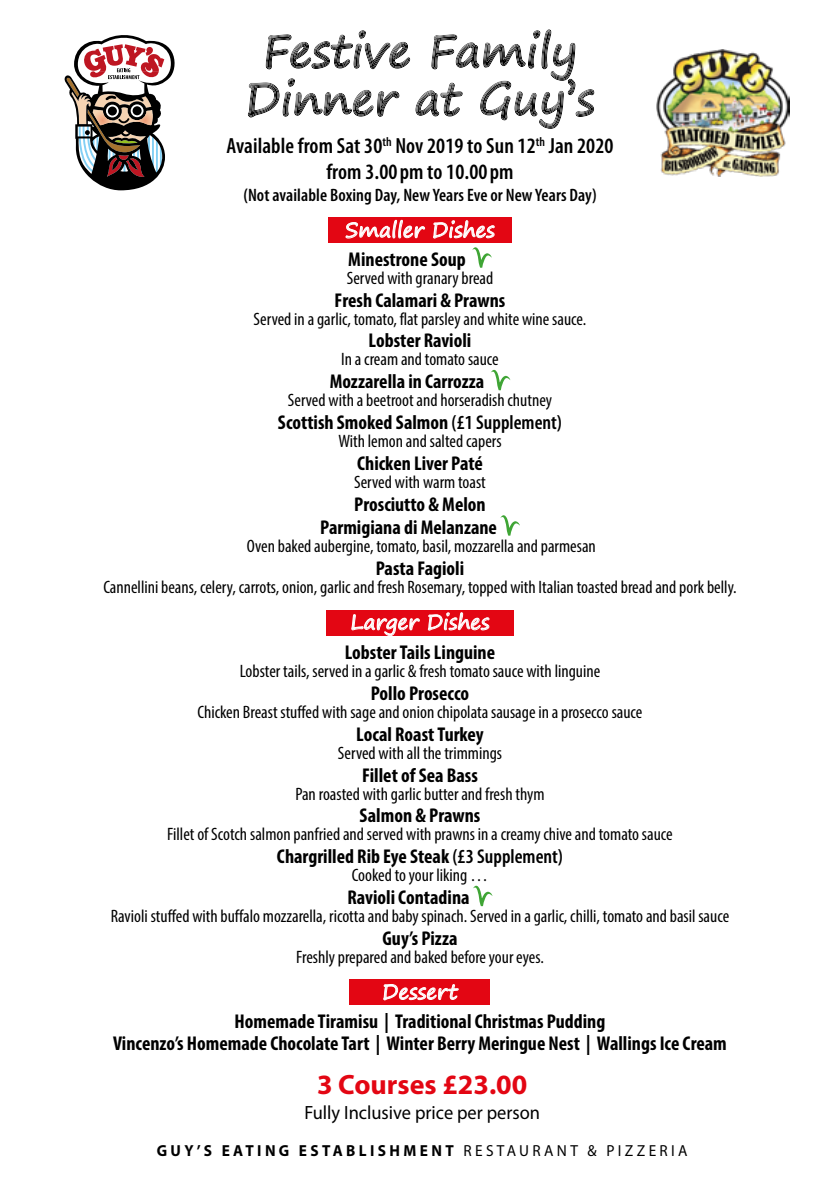
<style>
.page{position:relative;width:840px;height:1191px;background:#fff}
.page>*{position:absolute;margin:0;border:0;box-sizing:border-box;transform-origin:0 0}
.t1{font:700 28px "Myriad Pro";color:#e30613}
.t2{font:600 condensed 22px/26px "Myriad Pro";letter-spacing:.005em;color:#000;text-align:center}
.t3{font:20.4px "Segoe Print";color:#fff}
.t4{font:700 condensed 20px/22.8px "Myriad Pro";color:#000}
.t5{font:19.2px "Myriad Pro";color:#000;scale:.96 1}
.t6{font:condensed 18px "Myriad Pro";color:#000}
.t7{font:600 condensed 18px "Myriad Pro";letter-spacing:.005em;color:#000}
.t8{font:700 16px "Myriad Pro";letter-spacing:.22em;color:#000;scale:.96 1}
.s1{font-weight:600}
.s2{font-weight:400}
</style>
<div class="page">
<div style="left:242px;top:26px;width:360px;height:111px;background:#000;opacity:.33"></div>
<img style="left:656px;top:49px;width:133px;height:127px">
<svg style="left:65px;top:35px;width:109px;height:155px"></svg>
<svg style="left:328px;top:217px;width:183px;height:51px"></svg>
<svg style="left:491px;top:369px;width:19px;height:21px"></svg>
<svg style="left:500px;top:515px;width:19px;height:20px"></svg>
<svg style="left:326px;top:611px;width:187px;height:25px;background:#e72a35"></svg>
<svg style="left:473px;top:885px;width:19px;height:21px"></svg>
<svg style="left:349px;top:979px;width:141px;height:25px;background:#e6212d"></svg>
<p class="t2" style="left:226px;top:132px;width:388px">Available from Sat 30<sup>th</sup> Nov 2019 to Sun 12<sup>th</sup> Jan 2020 from 3.00pm to 10.00pm</p>
<p class="t7" style="left:243px;top:183px;width:354px">(Not available Boxing Day, New Years Eve or New Years Day)</p>
<p class="t3" style="left:345px;top:212px;width:151px">Smaller Dishes</p>
<p class="t4" style="left:348px;top:247px;width:119px">Minestrone Soup</p>
<p class="t6" style="left:346px;top:267px;width:148px">Served with granary bread</p>
<p class="t4" style="left:334px;top:288px;width:172px">Fresh Calamari &amp; Prawns</p>
<p class="t6" style="left:253px;top:308px;width:334px">Served in a garlic, tomato, flat parsley and white wine sauce.</p>
<p class="t4" style="left:368px;top:329px;width:104px">Lobster Ravioli</p>
<p class="t6" style="left:341px;top:348px;width:159px">In a cream and tomato sauce</p>
<p class="t4" style="left:329px;top:370px;width:156px">Mozzarella in Carrozza</p>
<p class="t6" style="left:288px;top:389px;width:265px">Served with a beetroot and horseradish chutney</p>
<p class="t4" style="left:278px;top:410px;width:285px">Scottish Smoked Salmon <span class="s1">(£1 Supplement)</span></p>
<p class="t6" style="left:338px;top:430px;width:164px">With lemon and salted capers</p>
<p class="t4" style="left:357px;top:451px;width:127px">Chicken Liver Paté</p>
<p class="t6" style="left:354px;top:471px;width:133px">Served with warm toast</p>
<p class="t4" style="left:320px;top:492px;width:178px;text-indent:34px">Prosciutto &amp; Melon<br>Parmigiana di Melanzane</p>
<p class="t6" style="left:247px;top:535px;width:350px">Oven baked aubergine, tomato, basil, mozzarella and parmesan</p>
<p class="t4" style="left:375px;top:556px;width:90px">Pasta Fagioli</p>
<p class="t6" style="left:103px;top:575px;width:634px">Cannellini beans, celery, carrots, onion, garlic and fresh Rosemary, topped with Italian toasted bread and pork belly.</p>
<p class="t3" style="left:350px;top:604px;width:141px">Larger Dishes</p>
<p class="t4" style="left:344px;top:640px;width:152px">Lobster Tails Linguine</p>
<p class="t6" style="left:239px;top:660px;width:362px">Lobster tails, served in a garlic &amp; fresh tomato sauce with linguine</p>
<p class="t4" style="left:370px;top:681px;width:100px">Pollo Prosecco</p>
<p class="t6" style="left:197px;top:701px;width:446px">Chicken Breast stuffed with sage and onion chipolata sausage in a prosecco sauce</p>
<p class="t4" style="left:356px;top:722px;width:129px">Local Roast Turkey</p>
<p class="t6" style="left:338px;top:742px;width:166px">Served with all the trimmings</p>
<p class="t4" style="left:362px;top:763px;width:117px">Fillet of Sea Bass</p>
<p class="t6" style="left:295px;top:782px;width:250px">Pan roasted with garlic butter and fresh thym</p>
<p class="t4" style="left:359px;top:804px;width:122px">Salmon &amp; Prawns</p>
<p class="t6" style="left:167px;top:823px;width:506px">Fillet of Scotch salmon panfried and served with prawns in a creamy chive and tomato sauce</p>
<p class="t4" style="left:277px;top:845px;width:287px">Chargrilled Rib Eye Steak <span class="s1">(£3 Supplement)</span></p>
<p class="t6" style="left:352px;top:864px;width:137px">Cooked to your liking …</p>
<p class="t4" style="left:347px;top:885px;width:123px">Ravioli Contadina</p>
<p class="t6" style="left:111px;top:905px;width:619px">Ravioli stuffed with buffalo mozzarella, ricotta and baby spinach. Served in a garlic, chilli, tomato and basil sauce</p>
<p class="t4" style="left:382px;top:926px;width:76px">Guy’s Pizza</p>
<p class="t6" style="left:296px;top:946px;width:249px">Freshly prepared and baked before your eyes.</p>
<p class="t3" style="left:382px;top:973px;width:77px">Dessert</p>
<p class="t4" style="left:113px;top:1009px;width:615px;text-align:center">Homemade Tiramisu | Traditional Christmas Pudding<br>Vincenzo’s Homemade Chocolate Tart | Winter Berry Meringue Nest | Wallings Ice Cream</p>
<h1 class="t1" style="left:317px;top:1066px;width:212px">3 Courses £23.00</h1>
<p class="t5" style="left:304px;top:1100px;width:247px">Fully Inclusive price per person</p>
<p class="t8" style="left:157px;top:1140px;width:554px">GUY’S EATING ESTABLISHMENT <span class="s2">RESTAURANT &amp; PIZZERIA</span></p>
</div>
